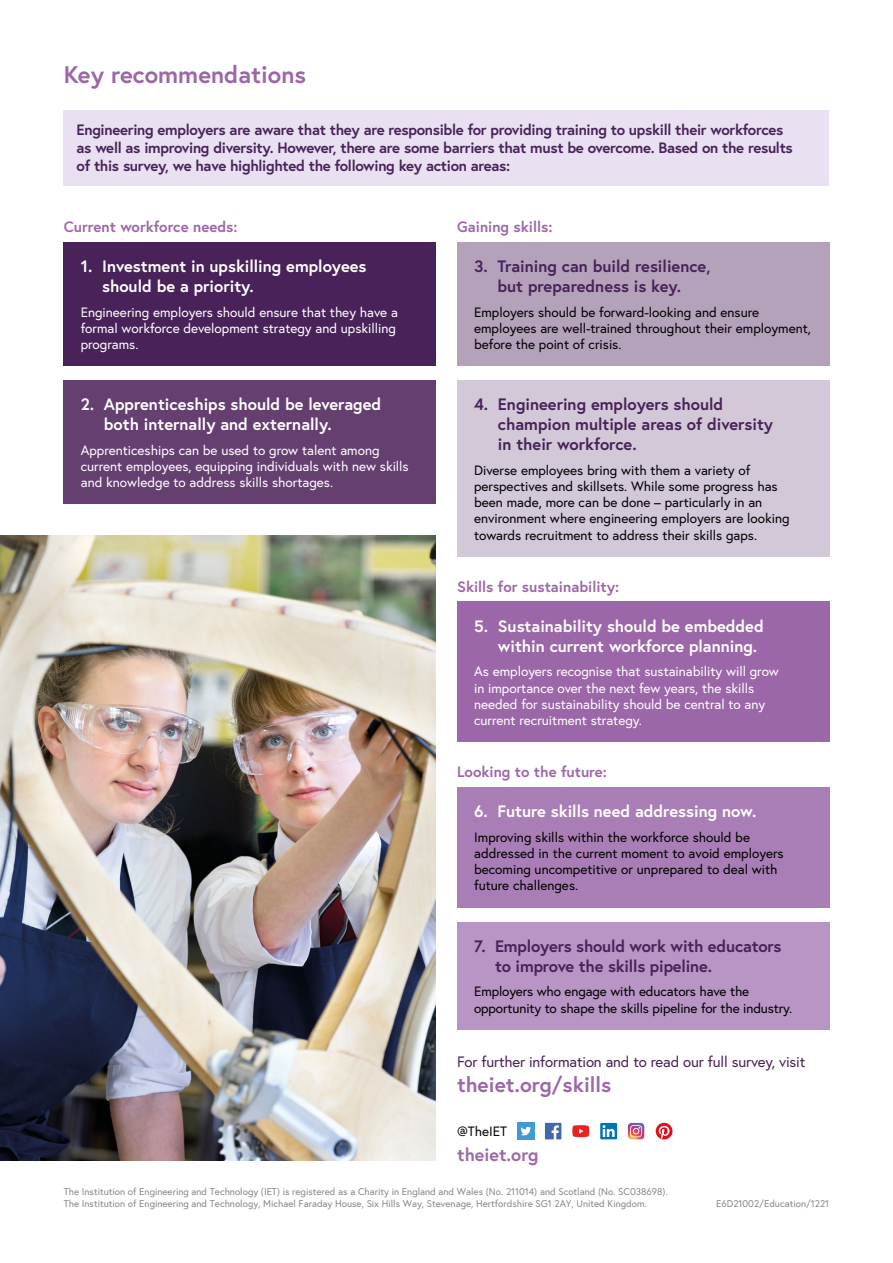
<style>
.page{position:relative;width:893px;height:1263px;background:#fff}
.page>*{position:absolute;margin:0;border:0;box-sizing:border-box;transform-origin:0 0}
.t1{font:700 24px "Europa";color:#9c67a8}
.t2{font:700 21px "Europa";color:#9c67a8}
.t3{font:700 18px "Europa";color:#9c67a8}
.t4{font:700 16.5px/19.8px "Europa";color:#fff}
.t5{font:700 16.5px/19.8px "Europa";color:#482259}
.t6{font:700 15px/18px "Europa";letter-spacing:-.02em;color:#482259}
.t7{font:700 15px "Europa";color:#9c67a8}
.t8{font:15px "Europa";letter-spacing:-.01em;color:#482259}
.t9{font:13.5px/16.2px "Europa";color:#000}
.t10{font:13.5px/16.2px "Europa";color:#fff}
.t11{font:9.75px/11.7px "Europa";color:#878787}
</style>
<div class="page">
<div style="left:64px;top:242px;width:372px;height:124px;background:#482259"></div>
<div style="left:64px;top:380px;width:372px;height:124px;background:#653f70"></div>
<div style="left:457px;top:242px;width:372px;height:124px;background:#b4a2bb"></div>
<div style="left:457px;top:380px;width:372px;height:176px;background:#d2c8d8"></div>
<div style="left:457px;top:602px;width:372px;height:140px;background:#9c67a8"></div>
<div style="left:457px;top:787px;width:372px;height:120px;background:#a97eb6"></div>
<div style="left:457px;top:922px;width:372px;height:107px;background:#b895c5"></div>
<div style="left:64px;top:111px;width:765px;height:75px;background:#e9e1f1"></div>
<svg style="left:572px;top:1125px;width:17px;height:12px"></svg>
<div style="left:517px;top:1122px;width:17px;height:18px;background:#3f9ad5"></div>
<svg style="left:521px;top:1126px;width:10px;height:9px"></svg>
<svg style="left:656px;top:1123px;width:17px;height:17px"></svg>
<div style="left:600px;top:1123px;width:17px;height:16px;background:#0075b3"></div>
<svg style="left:602px;top:1125px;width:13px;height:12px"></svg>
<svg style="left:628px;top:1123px;width:16px;height:16px"></svg>
<svg style="left:545px;top:1123px;width:16px;height:16px"></svg>
<img style="left:0;top:536px;width:436px;height:625px">
<h1 class="t1" style="left:64px;top:58px;width:244px">Key recommendations</h1>
<p class="t6" style="left:77px;top:120px;width:718px">Engineering employers are aware that they are responsible for providing training to upskill their workforces as well as improving diversity. However, there are some barriers that must be overcome. Based on the results of this survey, we have highlighted the following key action areas:</p>
<p class="t7" style="left:64px;top:216px;width:175px">Current workforce needs:</p>
<p class="t4" style="left:102px;top:256px;width:266px;text-indent:-21px">1. Investment in upskilling employees should be a priority.</p>
<p class="t10" style="left:81px;top:303px;width:319px">Engineering employers should ensure that they have a formal workforce development strategy and upskilling programs.</p>
<p class="t4" style="left:104px;top:394px;width:279px;text-indent:-23px">2. Apprenticeships should be leveraged both internally and externally.</p>
<p class="t10" style="left:81px;top:442px;width:329px">Apprenticeships can be used to grow talent among current employees, equipping individuals with new skills and knowledge to address skills shortages.</p>
<p class="t7" style="left:457px;top:216px;width:97px">Gaining skills:</p>
<p class="t5" style="left:474px;top:256px;width:238px;text-align:center">3. Training can build resilience, but preparedness is key.</p>
<p class="t9" style="left:474px;top:303px;width:338px">Employers should be forward-looking and ensure employees are well-trained throughout their employment, before the point of crisis.</p>
<p class="t5" style="left:498px;top:394px;width:277px;text-indent:-24px">4. Engineering employers should champion multiple areas of diversity in their workforce.</p>
<p class="t9" style="left:474px;top:462px;width:317px">Diverse employees bring with them a variety of perspectives and skillsets. While some progress has been made, more can be done – particularly in an environment where engineering employers are looking towards recruitment to address their skills gaps.</p>
<p class="t7" style="left:457px;top:576px;width:164px">Skills for sustainability:</p>
<p class="t4" style="left:498px;top:616px;width:267px;text-indent:-24px">5. Sustainability should be embedded within current workforce planning.</p>
<p class="t10" style="left:474px;top:663px;width:306px">As employers recognise that sustainability will grow in importance over the next few years, the skills needed for sustainability should be central to any current recruitment strategy.</p>
<p class="t7" style="left:457px;top:761px;width:151px">Looking to the future:</p>
<p class="t4" style="left:474px;top:801px;width:284px">6. Future skills need addressing now.</p>
<p class="t9" style="left:474px;top:829px;width:311px">Improving skills within the workforce should be addressed in the current moment to avoid employers becoming uncompetitive or unprepared to deal with future challenges.</p>
<p class="t5" style="left:495px;top:936px;width:288px;text-indent:-21px">7. Employers should work with educators to improve the skills pipeline.</p>
<p class="t9" style="left:474px;top:983px;width:320px">Employers who engage with educators have the opportunity to shape the skills pipeline for the industry.</p>
<p class="t8" style="left:457px;top:1052px;width:350px">For further information and to read our full survey, visit</p>
<h2 class="t2" style="left:457px;top:1070px;width:156px">theiet.org/skills</h2>
<p class="t9" style="left:457px;top:1123px;width:52px">@TheIET</p>
<h3 class="t3" style="left:457px;top:1142px;width:83px">theiet.org</h3>
<p class="t11" style="left:64px;top:1186px;width:605px">The Institution of Engineering and Technology (IET) is registered as a Charity in England and Wales (No. 211014) and Scotland (No. SC038698).<br>The Institution of Engineering and Technology, Michael Faraday House, Six Hills Way, Stevenage, Hertfordshire SG1 2AY, United Kingdom.</p>
<p class="t11" style="left:716px;top:1198px;width:114px">E6D21002/Education/1221</p>
</div>
